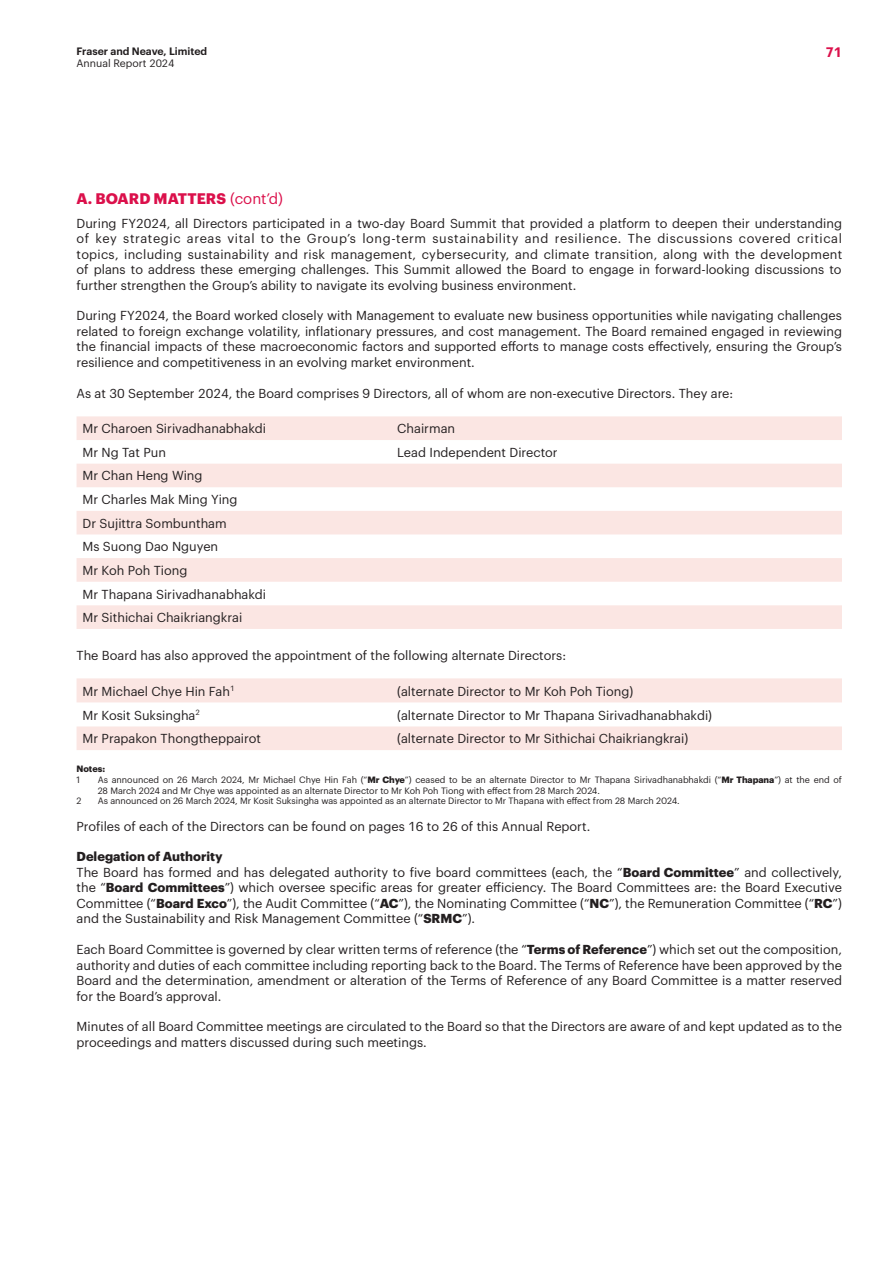
<style>
.page{position:relative;width:893px;height:1263px;background:#fff}
.page>*{position:absolute;margin:0;border:0;box-sizing:border-box;transform-origin:0 0}
.B1-Body-Head-1{font:700 15px "Graphik";letter-spacing:.005em;color:#db104b}
.t1{font:600 13.5px "Graphik";color:#db104b}
.Body{font:12.75px/15.5px "Graphik";color:#231f20;text-align:justify}
.Table-texts{font:12.75px "Graphik";color:#231f20}
.B2-Bodyhead-Bold-1{font:700 12.75px "Graphik";color:#231f20}
.t2{font:600 10.5px "Graphik";color:#231f20}
.t3{font:10.5px "Graphik";color:#231f20}
.Footnote-1-1{font:9px/10.8px "Graphik";letter-spacing:-.005em;color:#231f20}
.Footnote-1-1-2{font:700 9px "Graphik";letter-spacing:-.005em;color:#231f20}
.s1{font-weight:400}
.s2{font-weight:700}
</style>
<div class="page">
<svg style="left:77px;top:416px;width:765px;height:213px;fill:#fbe6e3"></svg>
<svg style="left:77px;top:678px;width:765px;height:72px;fill:#fbe6e3"></svg>
<p class="t2" style="left:77px;top:43px;width:132px">Fraser and Neave, Limited</p>
<p class="t3" style="left:77px;top:56px;width:100px">Annual Report 2024</p>
<p class="t1" style="left:826px;top:42px;width:18px">71</p>
<p class="B1-Body-Head-1" style="left:77px;top:187px;width:208px">A. BOARD MATTERS <span class="s1">(cont’d)</span></p>
<p class="Body" style="left:77px;top:214px;width:767px">During FY2024, all Directors participated in a two-day Board Summit that provided a platform to deepen their understanding of key strategic areas vital to the Group’s long-term sustainability and resilience. The discussions covered critical topics, including sustainability and risk management, cybersecurity, and climate transition, along with the development of plans to address these emerging challenges. This Summit allowed the Board to engage in forward-looking discussions to further strengthen the Group’s ability to navigate its evolving business environment.</p>
<p class="Body" style="left:77px;top:307px;width:767px">During FY2024, the Board worked closely with Management to evaluate new business opportunities while navigating challenges related to foreign exchange volatility, inflationary pressures, and cost management. The Board remained engaged in reviewing the financial impacts of these macroeconomic factors and supported efforts to manage costs effectively, ensuring the Group’s resilience and competitiveness in an evolving market environment.</p>
<p class="Body" style="left:77px;top:384px;width:658px">As at 30 September 2024, the Board comprises 9 Directors, all of whom are non-executive Directors. They are:</p>
<p class="Table-texts" style="left:83px;top:419px;width:185px">Mr Charoen Sirivadhanabhakdi</p>
<p class="Table-texts" style="left:397px;top:419px;width:59px">Chairman</p>
<p class="Table-texts" style="left:83px;top:443px;width:85px">Mr Ng Tat Pun</p>
<p class="Table-texts" style="left:397px;top:443px;width:162px">Lead Independent Director</p>
<p class="Table-texts" style="left:83px;top:466px;width:122px">Mr Chan Heng Wing</p>
<p class="Table-texts" style="left:83px;top:490px;width:156px">Mr Charles Mak Ming Ying</p>
<p class="Table-texts" style="left:83px;top:513px;width:146px">Dr Sujittra Sombuntham</p>
<p class="Table-texts" style="left:83px;top:537px;width:137px">Ms Suong Dao Nguyen</p>
<p class="Table-texts" style="left:83px;top:561px;width:106px">Mr Koh Poh Tiong</p>
<p class="Table-texts" style="left:83px;top:584px;width:185px">Mr Thapana Sirivadhanabhakdi</p>
<p class="Table-texts" style="left:83px;top:608px;width:161px">Mr Sithichai Chaikriangkrai</p>
<p class="Body" style="left:77px;top:646px;width:491px">The Board has also approved the appointment of the following alternate Directors:</p>
<p class="Table-texts" style="left:83px;top:681px;width:154px">Mr Michael Chye Hin Fah<sup>1</sup></p>
<p class="Table-texts" style="left:397px;top:681px;width:238px">(alternate Director to Mr Koh Poh Tiong)</p>
<p class="Table-texts" style="left:83px;top:705px;width:119px">Mr Kosit Suksingha<sup>2</sup></p>
<p class="Table-texts" style="left:397px;top:705px;width:316px">(alternate Director to Mr Thapana Sirivadhanabhakdi)</p>
<p class="Table-texts" style="left:83px;top:729px;width:180px">Mr Prapakon Thongtheppairot</p>
<p class="Table-texts" style="left:397px;top:729px;width:293px">(alternate Director to Mr Sithichai Chaikriangkrai)</p>
<p class="Footnote-1-1-2" style="left:77px;top:762px;width:30px">Notes:</p>
<p class="Footnote-1-1" style="left:77px;top:773px;width:5px">1</p>
<p class="Footnote-1-1" style="left:98px;top:773px;width:746px">As announced on 26 March 2024, Mr Michael Chye Hin Fah (“<span class="s2">Mr Chye</span>”) ceased to be an alternate Director to Mr Thapana Sirivadhanabhakdi (“<span class="s2">Mr Thapana</span>”) at the end of<br>28 March 2024 and Mr Chye was appointed as an alternate Director to Mr Koh Poh Tiong with effect from 28 March 2024.</p>
<p class="Footnote-1-1" style="left:77px;top:795px;width:6px">2</p>
<p class="Footnote-1-1" style="left:98px;top:795px;width:583px">As announced on 26 March 2024, Mr Kosit Suksingha was appointed as an alternate Director to Mr Thapana with effect from 28 March 2024.</p>
<p class="Body" style="left:77px;top:817px;width:515px">Profiles of each of the Directors can be found on pages 16 to 26 of this Annual Report.</p>
<p class="B2-Bodyhead-Bold-1" style="left:77px;top:847px;width:148px">Delegation of Authority</p>
<p class="Body" style="left:77px;top:863px;width:767px">The Board has formed and has delegated authority to five board committees (each, the “<span class="s2">Board Committee</span>” and collectively, the “<span class="s2">Board Committees</span>”) which oversee specific areas for greater efficiency. The Board Committees are: the Board Executive Committee (“<span class="s2">Board Exco</span>”), the Audit Committee (“<span class="s2">AC</span>”), the Nominating Committee (“<span class="s2">NC</span>”), the Remuneration Committee (“<span class="s2">RC</span>”) and the Sustainability and Risk Management Committee (“<span class="s2">SRMC</span>”).</p>
<p class="Body" style="left:77px;top:941px;width:767px">Each Board Committee is governed by clear written terms of reference (the “<span class="s2">Terms of Reference</span>”) which set out the composition, authority and duties of each committee including reporting back to the Board. The Terms of Reference have been approved by the Board and the determination, amendment or alteration of the Terms of Reference of any Board Committee is a matter reserved for the Board’s approval.</p>
<p class="Body" style="left:77px;top:1018px;width:767px">Minutes of all Board Committee meetings are circulated to the Board so that the Directors are aware of and kept updated as to the proceedings and matters discussed during such meetings.</p>
</div>
